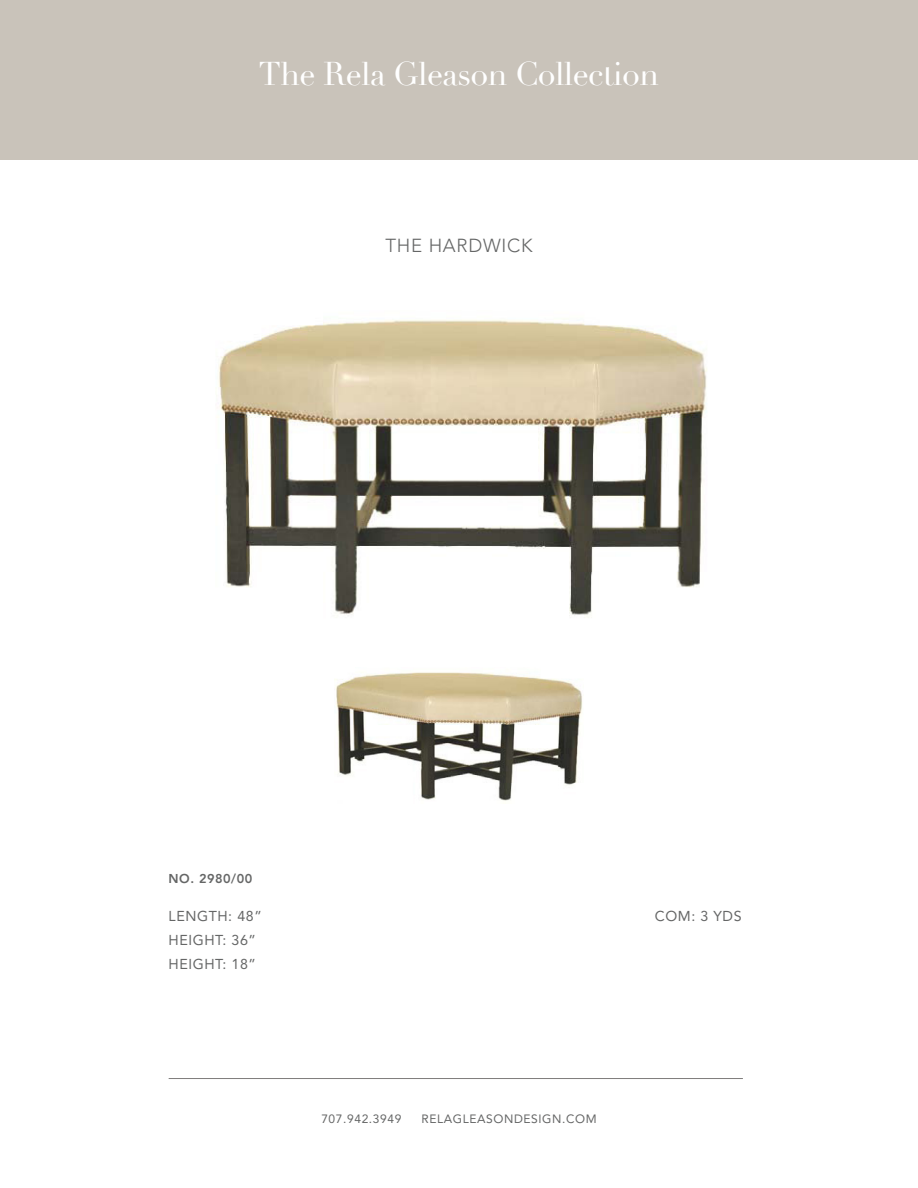
<style>
.page{position:relative;width:918px;height:1188px;background:#fff}
.page>*{position:absolute;margin:0;border:0;box-sizing:border-box;transform-origin:0 0}
.t1{font:32.25px "Didot";letter-spacing:-.02em;color:#fff}
.t2{font:300 18.75px "Avenir";letter-spacing:.04em;color:#656666}
.tab1{font:14.25px "Avenir";letter-spacing:.04em;color:#656666}
.t3{font:800 12.75px "Avenir";letter-spacing:.04em;color:#656666}
.t4{font:12px "Avenir";letter-spacing:.05em;color:#656666}
</style>
<div class="page">
<div style="left:0;top:0;width:918px;height:159px;background:#c9c3ba"></div>
<hr style="left:169px;top:1078px;width:574px;height:1px;background:#7e7c7b">
<img style="left:218px;top:320px;width:489px;height:298px">
<img style="left:335px;top:672px;width:248px;height:129px">
<p class="t1" style="left:259px;top:55px;width:402px">The Rela Gleason Collection</p>
<p class="t2" style="left:385px;top:234px;width:149px">THE HARDWICK</p>
<p class="t3" style="left:169px;top:871px;width:85px">NO. 2980/00</p>
<p class="tab1" style="left:169px;top:908px;width:95px">LENGTH: 48”</p>
<p class="tab1" style="left:655px;top:908px;width:88px">COM: 3 YDS</p>
<p class="tab1" style="left:169px;top:932px;width:89px">HEIGHT: 36”</p>
<p class="tab1" style="left:169px;top:956px;width:89px">HEIGHT: 18”</p>
<p class="t4" style="left:321px;top:1112px;width:81px">707.942.3949</p>
<p class="t4" style="left:422px;top:1112px;width:176px">RELAGLEASONDESIGN.COM</p>
</div>
